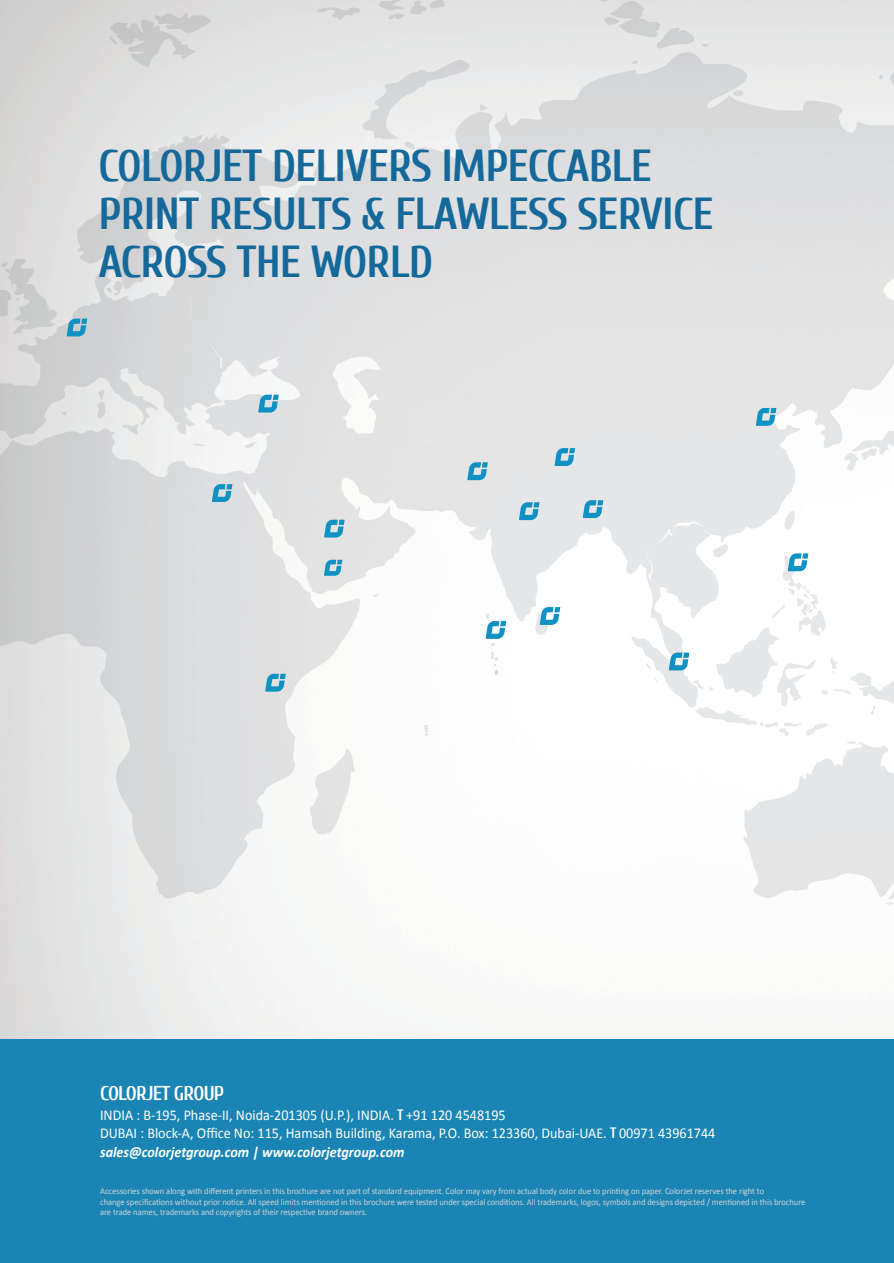
<style>
.page{position:relative;width:894px;height:1263px;background:#fff}
.page>*{position:absolute;margin:0;border:0;box-sizing:border-box;transform-origin:0 0}
.t1{font:700 44.7px/47.8px "Cuprum";letter-spacing:-.02em;color:#15689a}
.t2{font:700 19.95px "Cuprum";letter-spacing:-.04em;color:#fff}
.t3{font:15px/18.1px "Calibri";color:#fff;scale:.94 1}
.t4{font:9px/10.8px "Calibri";letter-spacing:-.005em;color:#d1d2d4;scale:.95 1}
.s1{font-family:"Cuprum";font-weight:700}
.s2{font-weight:700;font-style:italic}
</style>
<div class="page">
<div style="left:0;top:1039px;width:893px;height:224px;background:#1a85b5"></div>
<img style="left:310px;top:749px;width:44px;height:86px">
<img style="left:308px;top:594px;width:52px;height:78px">
<img style="left:105px;top:689px;width:190px;height:158px">
<img style="left:138px;top:846px;width:109px;height:52px">
<img style="left:535px;top:621px;width:12px;height:14px">
<img style="left:631px;top:637px;width:66px;height:70px">
<img style="left:716px;top:628px;width:62px;height:69px">
<img style="left:776px;top:660px;width:39px;height:46px">
<img style="left:695px;top:707px;width:62px;height:19px">
<img style="left:784px;top:722px;width:18px;height:4px">
<img style="left:765px;top:722px;width:13px;height:5px">
<svg style="left:779px;top:728px;width:9px;height:8px"></svg>
<img style="left:806px;top:724px;width:22px;height:12px">
<svg style="left:871px;top:705px;width:4px;height:9px"></svg>
<svg style="left:821px;top:690px;width:6px;height:5px"></svg>
<img style="left:833px;top:689px;width:17px;height:5px">
<img style="left:830px;top:657px;width:7px;height:17px">
<img style="left:850px;top:673px;width:43px;height:30px">
<svg style="left:886px;top:902px;width:7px;height:3px"></svg>
<img style="left:742px;top:741px;width:151px;height:158px">
<img style="left:798px;top:610px;width:27px;height:26px">
<img style="left:772px;top:603px;width:13px;height:15px">
<img style="left:782px;top:570px;width:24px;height:18px">
<img style="left:812px;top:594px;width:6px;height:15px">
<svg style="left:787px;top:588px;width:25px;height:28px"></svg>
<img style="left:790px;top:511px;width:5px;height:18px">
<img style="left:647px;top:570px;width:71px;height:92px">
<svg style="left:693px;top:680px;width:10px;height:9px"></svg>
<svg style="left:654px;top:677px;width:4px;height:6px"></svg>
<svg style="left:646px;top:664px;width:5px;height:5px"></svg>
<img style="left:0;top:282px;width:204px;height:157px">
<img style="left:77px;top:134px;width:161px;height:155px">
<img style="left:316px;top:7px;width:44px;height:13px">
<img style="left:110px;top:20px;width:86px;height:48px">
<img style="left:155px;top:13px;width:56px;height:20px">
<svg style="left:108px;top:36px;width:9px;height:9px"></svg>
<img style="left:0;top:290px;width:5px;height:27px">
<svg style="left:2px;top:262px;width:3px;height:5px"></svg>
<img style="left:5px;top:259px;width:52px;height:76px">
<img style="left:123px;top:424px;width:16px;height:10px">
<svg style="left:98px;top:389px;width:6px;height:11px"></svg>
<img style="left:97px;top:402px;width:9px;height:16px">
<svg style="left:62px;top:412px;width:4px;height:3px"></svg>
<svg style="left:107px;top:288px;width:5px;height:6px"></svg>
<img style="left:113px;top:281px;width:10px;height:14px">
<svg style="left:156px;top:265px;width:5px;height:8px"></svg>
<svg style="left:192px;top:444px;width:14px;height:2px"></svg>
<svg style="left:373px;top:594px;width:6px;height:3px"></svg>
<svg style="left:339px;top:150px;width:13px;height:9px"></svg>
<img style="left:843px;top:453px;width:15px;height:18px">
<img style="left:861px;top:455px;width:15px;height:5px">
<img style="left:851px;top:428px;width:42px;height:27px">
<img style="left:362px;top:60px;width:107px;height:79px">
<img style="left:217px;top:148px;width:53px;height:361px">
<img style="left:270px;top:159px;width:104px;height:435px">
<img style="left:166px;top:239px;width:52px;height:192px">
<img style="left:789px;top:362px;width:53px;height:130px">
<img style="left:496px;top:569px;width:162px;height:52px">
<svg style="left:878px;top:74px;width:5px;height:5px"></svg>
<svg style="left:733px;top:90px;width:10px;height:6px"></svg>
<img style="left:656px;top:28px;width:38px;height:21px">
<img style="left:604px;top:17px;width:5px;height:8px">
<img style="left:609px;top:1px;width:51px;height:36px">
<svg style="left:631px;top:61px;width:7px;height:3px"></svg>
<svg style="left:701px;top:44px;width:7px;height:3px"></svg>
<img style="left:430px;top:0;width:15px;height:9px">
<img style="left:410px;top:1px;width:16px;height:13px">
<img style="left:388px;top:13px;width:17px;height:6px">
<img style="left:378px;top:0;width:26px;height:11px">
<svg style="left:890px;top:72px;width:3px;height:13px"></svg>
<svg style="left:404px;top:142px;width:11px;height:7px"></svg>
<svg style="left:479px;top:104px;width:8px;height:7px"></svg>
<svg style="left:491px;top:652px;width:7px;height:23px"></svg>
<svg style="left:424px;top:725px;width:4px;height:11px"></svg>
<svg style="left:67px;top:319px;width:20px;height:17px"></svg>
<svg style="left:258px;top:395px;width:21px;height:18px"></svg>
<svg style="left:212px;top:484px;width:20px;height:18px"></svg>
<svg style="left:324px;top:520px;width:20px;height:18px"></svg>
<svg style="left:265px;top:674px;width:21px;height:18px"></svg>
<svg style="left:485px;top:614px;width:21px;height:32px"></svg>
<svg style="left:539px;top:607px;width:21px;height:18px"></svg>
<svg style="left:668px;top:653px;width:21px;height:17px"></svg>
<svg style="left:324px;top:560px;width:18px;height:16px"></svg>
<svg style="left:467px;top:462px;width:21px;height:18px"></svg>
<svg style="left:519px;top:502px;width:20px;height:18px"></svg>
<svg style="left:582px;top:500px;width:21px;height:18px"></svg>
<svg style="left:554px;top:448px;width:21px;height:18px"></svg>
<svg style="left:755px;top:408px;width:21px;height:18px"></svg>
<svg style="left:787px;top:553px;width:21px;height:18px"></svg>
<h1 class="t1" style="left:99px;top:142px;width:616px">COLORJET DELIVERS IMPECCABLE<br>PRINT RESULTS &amp; FLAWLESS SERVICE<br>ACROSS THE WORLD</h1>
<h2 class="t2" style="left:100px;top:1082px;width:126px">COLORJET GROUP</h2>
<h3 class="t3" style="left:100px;top:1106px;width:656px">INDIA : B-195, Phase-II, Noida-201305 (U.P.), INDIA. <span class="s1">T</span> +91 120 4548195<br>DUBAI : Block-A, Office No: 115, Hamsah Building, Karama, P.O. Box: 123360, Dubai-UAE. <span class="s1">T</span> 00971 43961744 <span class="s2">sales@colorjetgroup.com | www.colorjetgroup.com</span></h3>
<p class="t4" style="left:100px;top:1185px;width:744px">Accessories shown along with different printers in this brochure are not part of standard equipment. Color may vary from actual body color due to printing on paper. ColorJet reserves the right to<br>change specifications without prior notice. All speed limits mentioned in this brochure were tested under special conditions. All trademarks, logos, symbols and designs depicted / mentioned in this brochure are trade names, trademarks and copyrights of their respective brand owners.</p>
</div>
